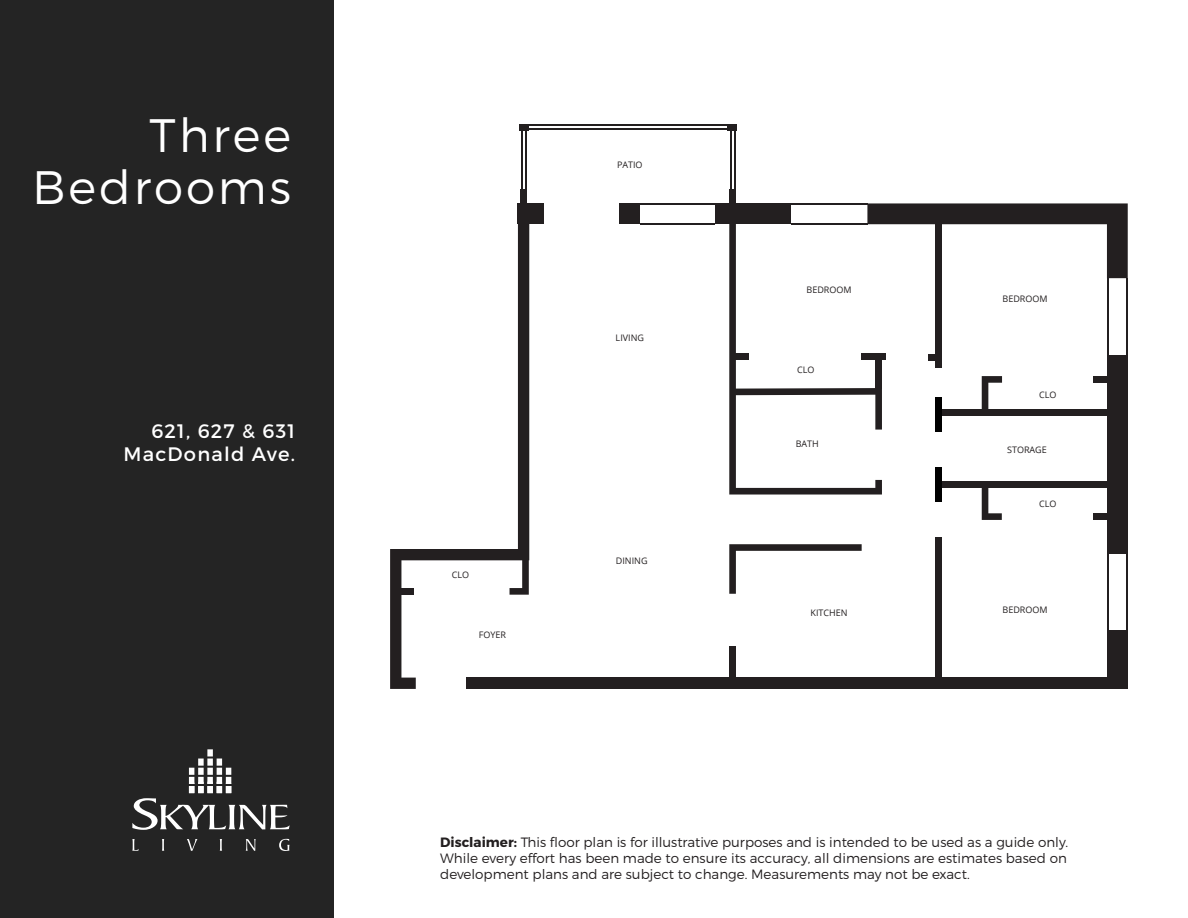
<style>
.page{position:relative;width:1188px;height:918px;background:#fff}
.page>*{position:absolute;margin:0;border:0;box-sizing:border-box;transform-origin:0 0}
.t1{font:300 46.8px/52.5px "Montserrat";letter-spacing:.06em;color:#fff;text-align:right}
.t2{font:19.5px/23.4px "Montserrat";letter-spacing:.06em;color:#fff;text-align:right}
.t3{font:300 13.5px/16.2px "Montserrat";color:#231f20;text-align:justify}
.t4{font:9px "Open Sans";color:#231f20}
.s1{font-weight:700}
</style>
<div class="page">
<div style="left:501px;top:775px;width:9px;height:9px;border:1px solid #fff;border-radius:50%"></div>
<div style="left:0;top:0;width:334px;height:918px;background:#242424"></div>
<div style="left:1027px;top:797px;width:7px;height:7px;border:1px solid #fff;border-radius:50%"></div>
<svg style="left:132px;top:839px;width:7px;height:12px"></svg>
<svg style="left:162px;top:839px;width:2px;height:12px"></svg>
<svg style="left:187px;top:839px;width:10px;height:12px"></svg>
<svg style="left:220px;top:839px;width:2px;height:12px"></svg>
<svg style="left:246px;top:839px;width:10px;height:12px"></svg>
<svg style="left:279px;top:839px;width:11px;height:12px"></svg>
<svg style="left:132px;top:749px;width:158px;height:81px"></svg>
<div style="left:466px;top:678px;width:651px;height:11px;background:#231f20"></div>
<svg style="left:390px;top:224px;width:139px;height:465px"></svg>
<div style="left:1107px;top:630px;width:21px;height:59px;background:#231f20"></div>
<div style="left:1107px;top:355px;width:21px;height:198px;background:#231f20"></div>
<div style="left:715px;top:203px;width:76px;height:21px;background:#231f20"></div>
<div style="left:619px;top:203px;width:21px;height:21px;background:#231f20"></div>
<div style="left:517px;top:203px;width:27px;height:21px;background:#231f20"></div>
<div style="left:935px;top:537px;width:6px;height:146px;background:#231f20"></div>
<svg style="left:729px;top:544px;width:133px;height:50px"></svg>
<div style="left:729px;top:647px;width:7px;height:36px;background:#231f20"></div>
<div style="left:396px;top:588px;width:17px;height:7px;background:#231f20"></div>
<svg style="left:510px;top:555px;width:19px;height:40px"></svg>
<hr style="left:1126px;top:553px;width:2px;height:77px;background:#231f20">
<hr style="left:1107px;top:553px;width:2px;height:77px;background:#231f20">
<div style="left:519px;top:124px;width:10px;height:7px;background:#231f20"></div>
<div style="left:727px;top:124px;width:10px;height:7px;background:#231f20"></div>
<div style="left:520px;top:190px;width:7px;height:21px;background:#231f20"></div>
<div style="left:729px;top:190px;width:7px;height:21px;background:#231f20"></div>
<hr style="left:527px;top:125px;width:201px;height:1px;background:#231f20">
<hr style="left:526px;top:129px;width:202px;height:1px;background:#231f20">
<hr style="left:525px;top:127px;width:1px;height:65px;background:#231f20">
<hr style="left:521px;top:126px;width:1px;height:67px;background:#231f20">
<hr style="left:734px;top:128px;width:1px;height:65px;background:#231f20">
<hr style="left:730px;top:127px;width:1px;height:67px;background:#231f20">
<hr style="left:640px;top:203px;width:75px;height:2px;background:#231f20">
<hr style="left:640px;top:223px;width:75px;height:2px;background:#231f20">
<svg style="left:729px;top:203px;width:399px;height:317px"></svg>
<div style="left:935px;top:467px;width:6px;height:35px;background:#000"></div>
<div style="left:935px;top:397px;width:6px;height:35px;background:#000"></div>
<h1 class="t1" style="left:32px;top:108px;width:260px">Three<br>Bedrooms</h1>
<h2 class="t2" style="left:124px;top:419px;width:173px">621, 627 &amp; 631<br>MacDonald Ave.</h2>
<p class="t4" style="left:452px;top:569px;width:19px">CLO</p>
<p class="t4" style="left:479px;top:629px;width:29px">FOYER</p>
<p class="t4" style="left:617px;top:158px;width:27px">PATIO</p>
<p class="t4" style="left:616px;top:332px;width:30px">LIVING</p>
<p class="t4" style="left:616px;top:555px;width:33px">DINING</p>
<p class="t4" style="left:807px;top:283px;width:47px">BEDROOM</p>
<p class="t4" style="left:797px;top:363px;width:19px">CLO</p>
<p class="t4" style="left:796px;top:437px;width:25px">BATH</p>
<p class="t4" style="left:811px;top:606px;width:39px">KITCHEN</p>
<p class="t4" style="left:1003px;top:293px;width:47px">BEDROOM</p>
<p class="t4" style="left:1039px;top:388px;width:19px">CLO</p>
<p class="t4" style="left:1007px;top:443px;width:41px">STORAGE</p>
<p class="t4" style="left:1039px;top:498px;width:19px">CLO</p>
<p class="t4" style="left:1003px;top:604px;width:47px">BEDROOM</p>
<p class="t3" style="left:440px;top:834px;width:630px"><span class="s1">Disclaimer:</span> This floor plan is for illustrative purposes and is intended to be used as a guide only.<br>While every effort has been made to ensure its accuracy, all dimensions are estimates based on development plans and are subject to change. Measurements may not be exact.</p>
</div>
